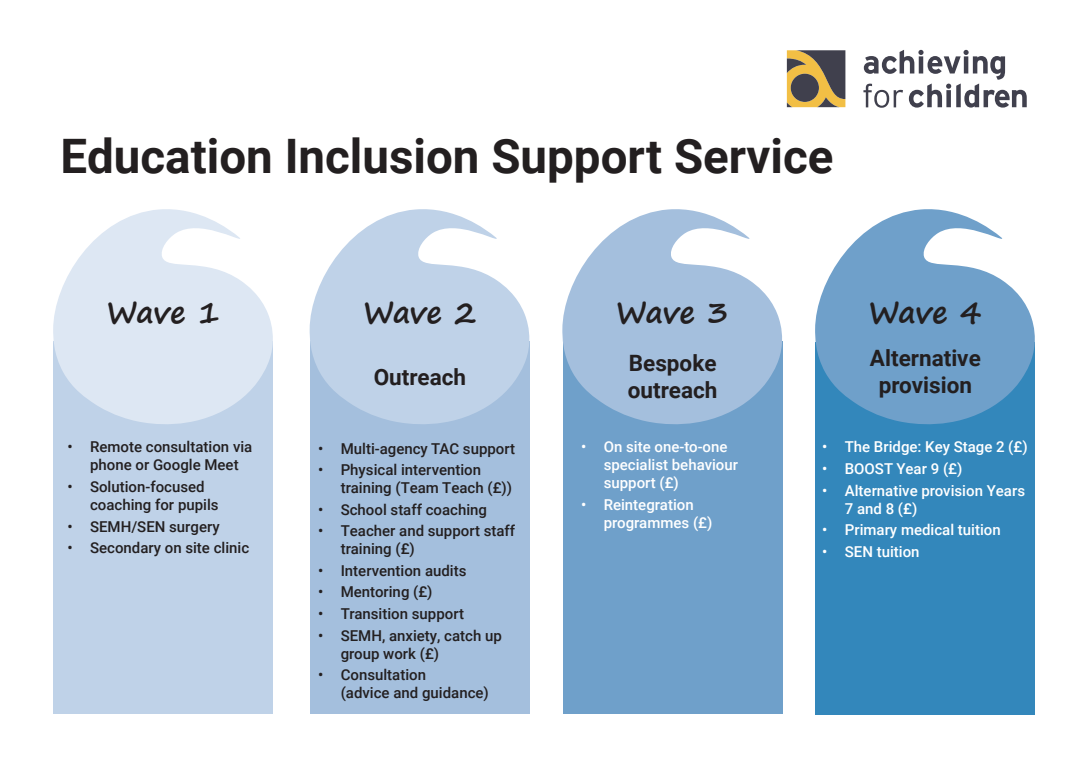
<style>
.page{position:relative;width:1088px;height:780px;background:#fff}
.page>*{position:absolute;margin:0;border:0;box-sizing:border-box;transform-origin:0 0}
.t1{font:700 47.5px "Roboto";color:#231f20}
.t2{font:700 30px "Segoe Print";color:#231f20}
.t3{font:700 22.5px/27px "Roboto";color:#231f20}
.t4{font:500 15px/18px "Roboto";color:#231f20}
.t5{font:500 15px/18px "Roboto";color:#fff}
</style>
<div class="page">
<div style="left:563px;top:342px;width:219px;height:372px;background:#6fa0ca"></div>
<div style="left:815px;top:342px;width:220px;height:372px;background:#3387bb"></div>
<div style="left:54px;top:342px;width:219px;height:372px;background:#bfd2e8"></div>
<svg style="left:53px;top:209px;width:220px;height:221px;fill:#dde7f3"></svg>
<div style="left:310px;top:342px;width:220px;height:372px;background:#a4bfdd"></div>
<svg style="left:310px;top:209px;width:220px;height:215px;fill:#bfd2e8"></svg>
<svg style="left:562px;top:209px;width:221px;height:221px;fill:#a4bfdd"></svg>
<svg style="left:815px;top:209px;width:220px;height:216px;fill:#6fa0ca"></svg>
<svg style="left:787px;top:50px;width:58px;height:57px;background:#8a754c"></svg>
<svg style="left:863px;top:50px;width:164px;height:58px"></svg>
<p class="t1" style="left:60px;top:122px;width:775px">Education Inclusion Support Service</p>
<p class="t2" style="left:106px;top:285px;width:115px">Wave 1</p>
<p class="t2" style="left:363px;top:285px;width:115px">Wave 2</p>
<p class="t2" style="left:616px;top:285px;width:115px">Wave 3</p>
<p class="t2" style="left:868px;top:285px;width:115px">Wave 4</p>
<p class="t4" style="left:68px;top:437px;width:186px;text-align:center">• Remote consultation via phone or Google Meet</p>
<p class="t4" style="left:90px;top:477px;width:130px;text-indent:-22px">• Solution-focused coaching for pupils</p>
<p class="t4" style="left:68px;top:516px;width:154px">• SEMH/SEN surgery</p>
<p class="t4" style="left:68px;top:538px;width:183px">• Secondary on site clinic</p>
<p class="t3" style="left:374px;top:362px;width:94px">Outreach</p>
<p class="t4" style="left:318px;top:438px;width:198px">• Multi-agency TAC support</p>
<p class="t4" style="left:341px;top:460px;width:173px;text-indent:-22px">• Physical intervention training (Team Teach (£))</p>
<p class="t4" style="left:318px;top:500px;width:170px">• School staff coaching</p>
<p class="t4" style="left:341px;top:521px;width:176px;text-indent:-22px">• Teacher and support staff training (£)</p>
<p class="t4" style="left:318px;top:561px;width:150px">• Intervention audits</p>
<p class="t4" style="left:318px;top:582px;width:116px">• Mentoring (£)</p>
<p class="t4" style="left:318px;top:604px;width:147px">• Transition support</p>
<p class="t4" style="left:341px;top:625px;width:163px;text-indent:-22px">• SEMH, anxiety, catch up group work (£)</p>
<p class="t4" style="left:341px;top:665px;width:150px;text-indent:-22px">• Consultation<br>(advice and guidance)</p>
<p class="t3" style="left:628px;top:348px;width:91px">Bespoke outreach</p>
<p class="t3" style="left:870px;top:343px;width:112px;text-align:center">Alternative provision</p>
<p class="t5" style="left:604px;top:437px;width:136px;text-indent:-22px">• On site one-to-one specialist behaviour support (£)</p>
<p class="t5" style="left:604px;top:495px;width:110px;text-indent:-22px">• Reintegration programmes (£)</p>
<p class="t5" style="left:822px;top:437px;width:207px">• The Bridge: Key Stage 2 (£)</p>
<p class="t5" style="left:822px;top:459px;width:142px">• BOOST Year 9 (£)</p>
<p class="t5" style="left:845px;top:480px;width:182px;text-indent:-22px">• Alternative provision Years<br>7 and 8 (£)</p>
<p class="t5" style="left:822px;top:520px;width:180px">• Primary medical tuition</p>
<p class="t5" style="left:822px;top:541px;width:99px">• SEN tuition</p>
</div>
